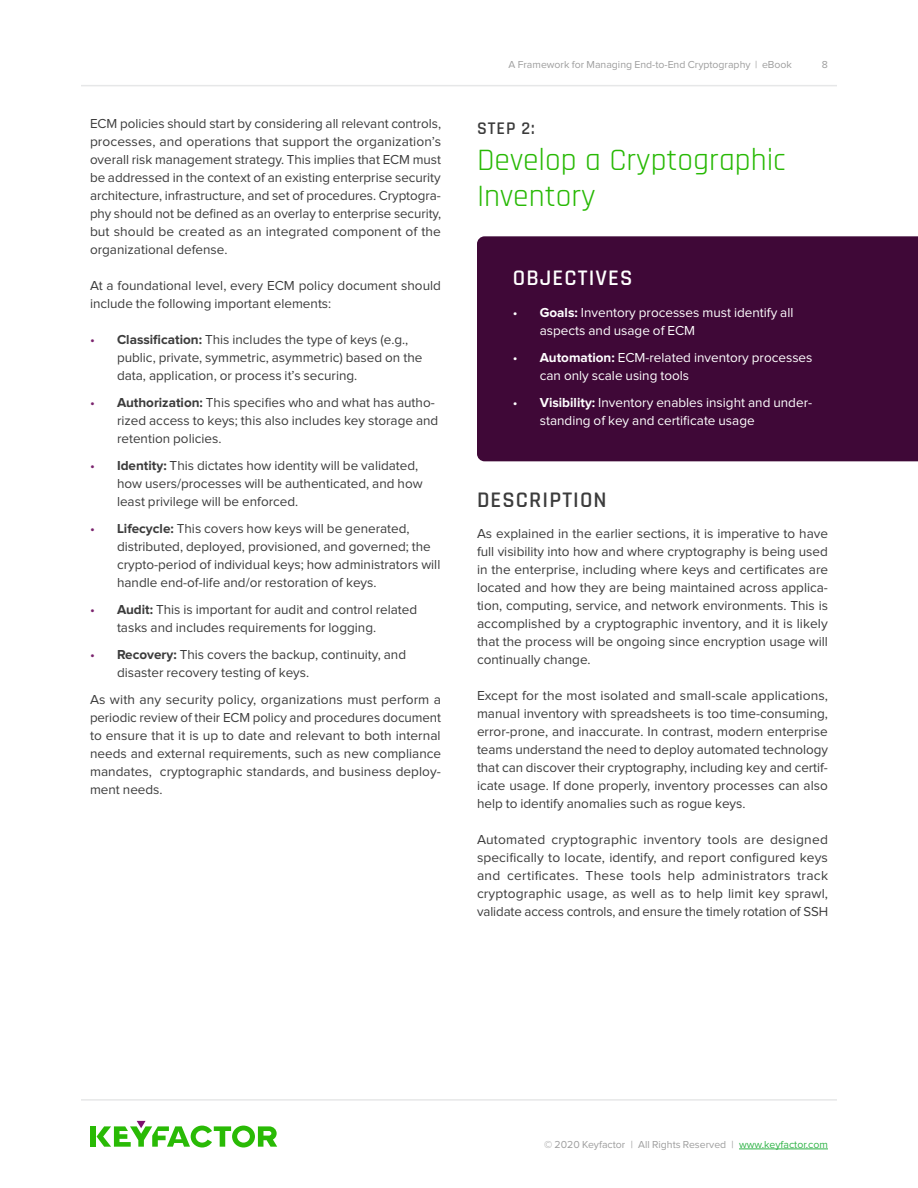
<style>
.page{position:relative;width:918px;height:1188px;background:#fff}
.page>*{position:absolute;margin:0;border:0;box-sizing:border-box;transform-origin:0 0}
.t1{font:31.5px/36px "Rajdhani";color:#28b905}
.S3{font:600 22.5px "Rajdhani";letter-spacing:.05em;color:#3c3c3c}
.S3-2{font:600 22.5px "Rajdhani";letter-spacing:.05em;color:#fff}
.S4{font:600 18px "Rajdhani";color:#3c3c3c}
.Body{font:13.5px/18px "Proxima Nova";color:#3c3c3c}
.t2{font:13.5px/18px "Proxima Nova";color:#fff}
.t3{font:10.5px "Proxima Nova";color:#9e9e9e}
.s1{color:#7b246e}
.s2{font-weight:700}
.s3{color:#32b44a}
</style>
<div class="page">
<hr style="left:739px;top:1149px;width:89px;height:1px;background:#32b44a">
<div style="left:90px;top:1126px;width:6px;height:21px;background:#29ba05"></div>
<svg style="left:97px;top:1121px;width:180px;height:27px"></svg>
<hr style="left:81px;top:85px;width:756px;height:1px;background:#e6e7e8">
<hr style="left:81px;top:1099px;width:756px;height:2px;background:#e6e7e8">
<div style="left:477px;top:236px;width:441px;height:225px;background:#3f0837"></div>
<p class="Body" style="left:90px;top:115px;width:353px;text-align:justify">ECM policies should start by considering all relevant controls, processes, and operations that support the organization’s overall risk management strategy. This implies that ECM must be addressed in the context of an existing enterprise security architecture, infrastructure, and set of procedures. Cryptogra&shy;phy should not be defined as an overlay to enterprise security, but should be created as an integrated component of the organizational defense.</p>
<p class="Body" style="left:90px;top:277px;width:352px">At a foundational level, every ECM policy document should include the following important elements:</p>
<p class="Body" style="left:117px;top:331px;width:307px;text-indent:-27px"><span class="s1">•</span> <span class="s2">Classification:</span> This includes the type of keys (e.g., public, private, symmetric, asymmetric) based on the data, application, or process it’s securing.</p>
<p class="Body" style="left:117px;top:394px;width:323px;text-indent:-27px"><span class="s1">•</span> <span class="s2">Authorization:</span> This specifies who and what has autho&shy;rized access to keys; this also includes key storage and retention policies.</p>
<p class="Body" style="left:117px;top:457px;width:307px;text-indent:-27px"><span class="s1">•</span> <span class="s2">Identity:</span> This dictates how identity will be validated, how users/processes will be authenticated, and how least privilege will be enforced.</p>
<p class="Body" style="left:117px;top:520px;width:325px;text-indent:-27px"><span class="s1">•</span> <span class="s2">Lifecycle:</span> This covers how keys will be generated, distributed, deployed, provisioned, and governed; the crypto-period of individual keys; how administrators will handle end-of-life and/or restoration of keys.</p>
<p class="Body" style="left:117px;top:601px;width:302px;text-indent:-27px"><span class="s1">•</span> <span class="s2">Audit:</span> This is important for audit and control related tasks and includes requirements for logging.</p>
<p class="Body" style="left:117px;top:646px;width:291px;text-indent:-27px"><span class="s1">•</span> <span class="s2">Recovery:</span> This covers the backup, continuity, and disaster recovery testing of keys.</p>
<p class="Body" style="left:90px;top:691px;width:353px;text-align:justify">As with any security policy, organizations must perform a periodic review of their ECM policy and procedures document to ensure that it is up to date and relevant to both internal needs and external requirements, such as new compliance mandates, cryptographic standards, and business deploy&shy;ment needs.</p>
<p class="t3" style="left:509px;top:60px;width:285px">A Framework for Managing End-to-End Cryptography | eBook</p>
<p class="S4" style="left:477px;top:117px;width:59px">STEP 2:</p>
<h3 class="t1" style="left:477px;top:143px;width:310px">Develop a Cryptographic<br>Inventory</h3>
<p class="t3" style="left:822px;top:60px;width:8px">8</p>
<p class="S3-2" style="left:513px;top:265px;width:121px">OBJECTIVES</p>
<p class="t2" style="left:540px;top:304px;width:255px;text-indent:-27px">• <span class="s2">Goals:</span> Inventory processes must identify all aspects and usage of ECM</p>
<p class="t2" style="left:540px;top:349px;width:274px;text-indent:-27px">• <span class="s2">Automation:</span> ECM-related inventory processes can only scale using tools</p>
<p class="t2" style="left:540px;top:394px;width:274px;text-indent:-27px">• <span class="s2">Visibility:</span> Inventory enables insight and under&shy;standing of key and certificate usage</p>
<p class="S3" style="left:477px;top:486px;width:131px">DESCRIPTION</p>
<p class="Body" style="left:477px;top:525px;width:353px;text-align:justify">As explained in the earlier sections, it is imperative to have full visibility into how and where cryptography is being used in the enterprise, including where keys and certificates are located and how they are being maintained across applica&shy;tion, computing, service, and network environments. This is accomplished by a cryptographic inventory, and it is likely that the process will be ongoing since encryption usage will continually change.</p>
<p class="Body" style="left:477px;top:687px;width:353px;text-align:justify">Except for the most isolated and small-scale applications, manual inventory with spreadsheets is too time-consuming, error-prone, and inaccurate. In contrast, modern enterprise teams understand the need to deploy automated technology that can discover their cryptography, including key and certif&shy;icate usage. If done properly, inventory processes can also help to identify anomalies such as rogue keys.</p>
<p class="Body" style="left:477px;top:831px;width:353px;text-align:justify">Automated cryptographic inventory tools are designed specifically to locate, identify, and report configured keys and certificates. These tools help administrators track cryptographic usage, as well as to help limit key sprawl, validate access controls, and ensure the timely rotation of SSH</p>
<p class="t3" style="left:544px;top:1139px;width:285px">© 2020 Keyfactor | All Rights Reserved | <span class="s3">www.keyfactor.com</span></p>
</div>
